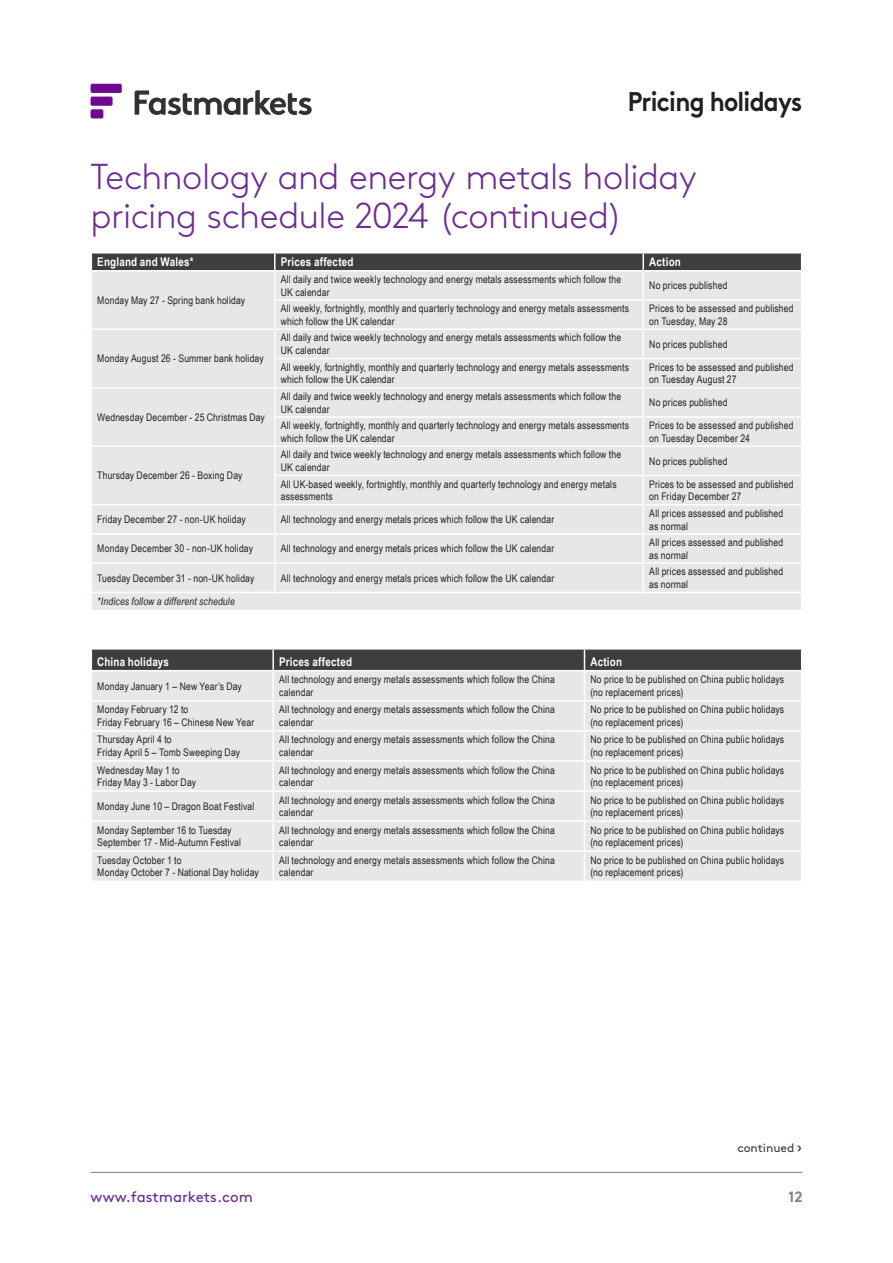
<style>
.page{position:relative;width:893px;height:1263px;background:#fff}
.page>*{position:absolute;margin:0;border:0;box-sizing:border-box;transform-origin:0 0}
.Head_light{font:300 36px/39px "Brown Std";letter-spacing:-.015em;color:#6e2c91}
.t1{font:700 27px "Brown Std";letter-spacing:-.03em;color:#231f20;scale:.9 1}
.t2{font:15px "Brown Std";color:#6e2c91}
.t3{font:700 15px "Brown Std";color:#808285}
.Body_copy_1{font:700 12px "Arial Narrow";letter-spacing:.015em;color:#fff}
._05_Weblink_MB{font:12px "Brown Std";color:#3e3e3f}
.Body_copy_1-2{font:10.5px/12.6px "Arial Narrow";letter-spacing:.015em;color:#231f20}
.Body_copy_1-3{font:italic 10.5px "Arial Narrow";letter-spacing:.015em;color:#231f20}
.s1{font-size:15px}
</style>
<div class="page">
<svg style="left:91px;top:84px;width:31px;height:34px"></svg>
<svg style="left:135px;top:90px;width:177px;height:25px"></svg>
<hr style="left:91px;top:1172px;width:711px;height:1px;background:#808285">
<svg style="left:91px;top:253px;width:711px;height:357px;background:#dfe0e2"></svg>
<svg style="left:91px;top:649px;width:711px;height:232px;background:#d8d9db"></svg>
<h2 class="t1" style="left:628px;top:85px;width:196px">Pricing holidays</h2>
<p class="Head_light" style="left:91px;top:158px;width:608px">Technology and energy metals holiday pricing schedule 2024 (continued)</p>
<p class="Body_copy_1" style="left:97px;top:253px;width:98px">England and Wales*</p>
<p class="Body_copy_1" style="left:281px;top:253px;width:74px">Prices affected</p>
<p class="Body_copy_1" style="left:649px;top:253px;width:33px">Action</p>
<p class="Body_copy_1-2" style="left:97px;top:293px;width:149px">Monday May 27 - Spring bank holiday</p>
<p class="Body_copy_1-2" style="left:281px;top:273px;width:342px">All daily and twice weekly technology and energy metals assessments which follow the<br>UK calendar</p>
<p class="Body_copy_1-2" style="left:649px;top:279px;width:80px">No prices published</p>
<p class="Body_copy_1-2" style="left:281px;top:302px;width:350px">All weekly, fortnightly, monthly and quarterly technology and energy metals assessments which follow the UK calendar</p>
<p class="Body_copy_1-2" style="left:649px;top:302px;width:146px">Prices to be assessed and published on Tuesday, May 28</p>
<p class="Body_copy_1-2" style="left:97px;top:352px;width:168px">Monday August 26 - Summer bank holiday</p>
<p class="Body_copy_1-2" style="left:97px;top:410px;width:169px">Wednesday December - 25 Christmas Day</p>
<p class="Body_copy_1-2" style="left:97px;top:469px;width:147px">Thursday December 26 - Boxing Day</p>
<p class="Body_copy_1-2" style="left:281px;top:331px;width:342px">All daily and twice weekly technology and energy metals assessments which follow the<br>UK calendar</p>
<p class="Body_copy_1-2" style="left:649px;top:337px;width:80px">No prices published</p>
<p class="Body_copy_1-2" style="left:281px;top:360px;width:350px">All weekly, fortnightly, monthly and quarterly technology and energy metals assessments which follow the UK calendar</p>
<p class="Body_copy_1-2" style="left:649px;top:360px;width:146px">Prices to be assessed and published on Tuesday August 27</p>
<p class="Body_copy_1-2" style="left:281px;top:389px;width:342px">All daily and twice weekly technology and energy metals assessments which follow the<br>UK calendar</p>
<p class="Body_copy_1-2" style="left:649px;top:396px;width:80px">No prices published</p>
<p class="Body_copy_1-2" style="left:281px;top:419px;width:350px">All weekly, fortnightly, monthly and quarterly technology and energy metals assessments which follow the UK calendar</p>
<p class="Body_copy_1-2" style="left:649px;top:419px;width:146px">Prices to be assessed and published on Tuesday December 24</p>
<p class="Body_copy_1-2" style="left:281px;top:448px;width:342px">All daily and twice weekly technology and energy metals assessments which follow the<br>UK calendar</p>
<p class="Body_copy_1-2" style="left:649px;top:454px;width:80px">No prices published</p>
<p class="Body_copy_1-2" style="left:281px;top:477px;width:337px">All UK-based weekly, fortnightly, monthly and quarterly technology and energy metals assessments</p>
<p class="Body_copy_1-2" style="left:649px;top:477px;width:146px">Prices to be assessed and published on Friday December 27</p>
<p class="Body_copy_1-2" style="left:97px;top:513px;width:150px">Friday December 27 - non-UK holiday</p>
<p class="Body_copy_1-2" style="left:281px;top:513px;width:275px">All technology and energy metals prices which follow the UK calendar</p>
<p class="Body_copy_1-2" style="left:649px;top:506px;width:136px">All prices assessed and published as normal</p>
<p class="Body_copy_1-2" style="left:97px;top:542px;width:157px">Monday December 30 - non-UK holiday</p>
<p class="Body_copy_1-2" style="left:281px;top:542px;width:275px">All technology and energy metals prices which follow the UK calendar</p>
<p class="Body_copy_1-2" style="left:649px;top:536px;width:136px">All prices assessed and published as normal</p>
<p class="Body_copy_1-2" style="left:97px;top:571px;width:159px">Tuesday December 31 - non-UK holiday</p>
<p class="Body_copy_1-2" style="left:281px;top:571px;width:275px">All technology and energy metals prices which follow the UK calendar</p>
<p class="Body_copy_1-2" style="left:649px;top:565px;width:136px">All prices assessed and published as normal</p>
<p class="Body_copy_1-3" style="left:97px;top:594px;width:139px">*Indices follow a different schedule</p>
<p class="Body_copy_1" style="left:97px;top:653px;width:73px">China holidays</p>
<p class="Body_copy_1" style="left:279px;top:653px;width:74px">Prices affected</p>
<p class="Body_copy_1" style="left:590px;top:653px;width:33px">Action</p>
<p class="Body_copy_1-2" style="left:97px;top:679px;width:146px">Monday January 1 – New Year’s Day</p>
<p class="Body_copy_1-2" style="left:279px;top:673px;width:277px">All technology and energy metals assessments which follow the China calendar</p>
<p class="Body_copy_1-2" style="left:590px;top:673px;width:195px">No price to be published on China public holidays (no replacement prices)</p>
<p class="Body_copy_1-2" style="left:97px;top:703px;width:158px">Monday February 12 to<br>Friday February 16 – Chinese New Year</p>
<p class="Body_copy_1-2" style="left:279px;top:703px;width:277px">All technology and energy metals assessments which follow the China calendar</p>
<p class="Body_copy_1-2" style="left:590px;top:703px;width:195px">No price to be published on China public holidays (no replacement prices)</p>
<p class="Body_copy_1-2" style="left:97px;top:733px;width:144px">Thursday April 4 to<br>Friday April 5 – Tomb Sweeping Day</p>
<p class="Body_copy_1-2" style="left:279px;top:733px;width:277px">All technology and energy metals assessments which follow the China calendar</p>
<p class="Body_copy_1-2" style="left:590px;top:733px;width:195px">No price to be published on China public holidays (no replacement prices)</p>
<p class="Body_copy_1-2" style="left:97px;top:763px;width:100px">Wednesday May 1 to<br>Friday May 3 - Labor Day</p>
<p class="Body_copy_1-2" style="left:279px;top:763px;width:277px">All technology and energy metals assessments which follow the China calendar</p>
<p class="Body_copy_1-2" style="left:590px;top:763px;width:195px">No price to be published on China public holidays (no replacement prices)</p>
<p class="Body_copy_1-2" style="left:97px;top:799px;width:159px">Monday June 10 – Dragon Boat Festival</p>
<p class="Body_copy_1-2" style="left:279px;top:793px;width:277px">All technology and energy metals assessments which follow the China calendar</p>
<p class="Body_copy_1-2" style="left:590px;top:793px;width:195px">No price to be published on China public holidays (no replacement prices)</p>
<p class="Body_copy_1-2" style="left:97px;top:823px;width:145px">Monday September 16 to Tuesday<br>September 17 - Mid-Autumn Festival</p>
<p class="Body_copy_1-2" style="left:279px;top:823px;width:277px">All technology and energy metals assessments which follow the China calendar</p>
<p class="Body_copy_1-2" style="left:590px;top:823px;width:195px">No price to be published on China public holidays (no replacement prices)</p>
<p class="Body_copy_1-2" style="left:97px;top:853px;width:163px">Tuesday October 1 to<br>Monday October 7 - National Day holiday</p>
<p class="Body_copy_1-2" style="left:279px;top:853px;width:277px">All technology and energy metals assessments which follow the China calendar</p>
<p class="Body_copy_1-2" style="left:590px;top:853px;width:195px">No price to be published on China public holidays (no replacement prices)</p>
<p class="_05_Weblink_MB" style="left:737px;top:1141px;width:67px">continued <span class="s1">›</span></p>
<h3 class="t2" style="left:91px;top:1188px;width:164px">www.fastmarkets.com</h3>
<h3 class="t3" style="left:788px;top:1187px;width:16px">12</h3>
</div>
